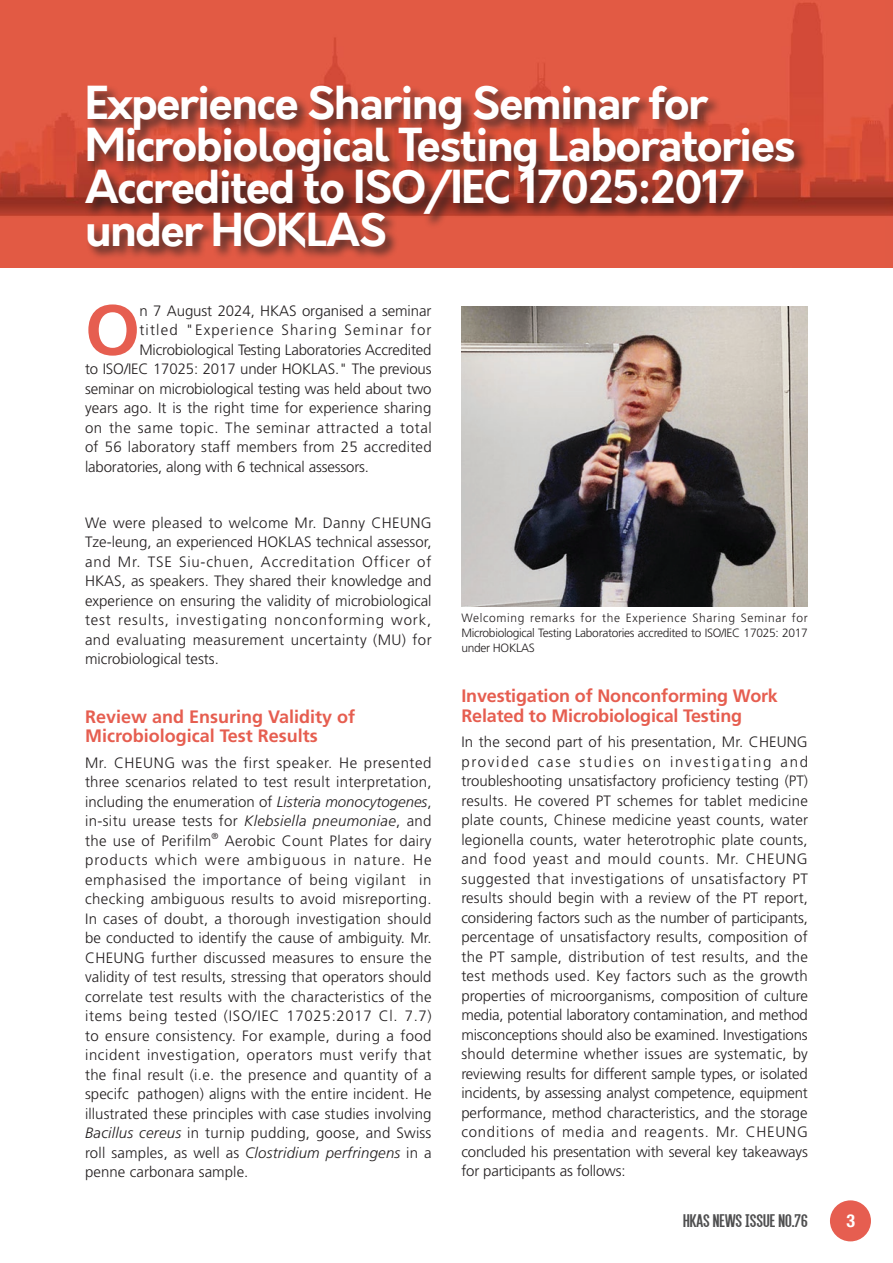
<style>
.page{position:relative;width:893px;height:1263px;background:#fff}
.page>*{position:absolute;margin:0;border:0;box-sizing:border-box;transform-origin:0 0}
.t1{font:700 70.8px "Frutiger LT Std";color:#e65e50}
.t2{font:700 43.5px/42px "Cello Sans";letter-spacing:-.025em;color:#fff}
.t3{font:19.5px "Alegre Sans";color:#4f4f50}
.t4{font:700 18px/19.5px "Frutiger LT Std";letter-spacing:-.01em;color:#e65e50}
.t5{font:700 condensed 18px "Helvetica Neue";color:#fff}
.t6{font:300 15px/19.5px "Frutiger LT Std";color:#231f20;text-align:justify}
.t7{font:300 15px "Frutiger LT Std";letter-spacing:.02em;color:#231f20}
.t8{font:300 15px "Frutiger LT Std";letter-spacing:.04em;color:#231f20}
.t9{font:300 15px "Frutiger LT Std";letter-spacing:.075em;color:#231f20}
.t10{font:300 12px/15px "Frutiger LT Std";letter-spacing:-.025em;color:#231f20;text-align:justify}
.t11{font:300 8.7px "Frutiger LT Std";color:#231f20}
.s1{font-style:italic}
</style>
<div class="page">
<img style="left:0;top:1px;width:893px;height:267px">
<div style="left:84px;top:85px;width:724px;height:176px;background:#231f20;opacity:.75"></div>
<div style="left:830px;top:1200px;width:41px;height:41px;background:#e65e50;border-radius:50%"></div>
<img style="left:461px;top:306px;width:347px;height:300px">
<h2 class="t2" style="left:85px;top:82px;width:712px">Experience Sharing Seminar for<br>Microbiological Testing Laboratories<br>Accredited to ISO/IEC 17025:2017 under HOKLAS</h2>
<p class="t1" style="left:85px;top:289px;width:57px">O</p>
<p class="t6" style="left:139px;top:301px;width:294px">n 7 August 2024, HKAS organised a seminar</p>
<p class="t9" style="left:139px;top:322px;width:294px">titled "Experience Sharing Seminar for</p>
<p class="t6" style="left:139px;top:340px;width:294px">Microbiological Testing Laboratories Accredited</p>
<p class="t6" style="left:85px;top:360px;width:348px">to ISO/IEC 17025: 2017 under HOKLAS." The previous</p>
<p class="t6" style="left:85px;top:379px;width:348px">seminar on microbiological testing was held about two</p>
<p class="t6" style="left:85px;top:399px;width:348px">years ago. It is the right time for experience sharing</p>
<p class="t8" style="left:85px;top:419px;width:348px">on the same topic. The seminar attracted a total</p>
<p class="t7" style="left:85px;top:439px;width:348px">of 56 laboratory staff members from 25 accredited</p>
<p class="t6" style="left:85px;top:457px;width:285px">laboratories, along with 6 technical assessors.</p>
<p class="t6" style="left:85px;top:513px;width:348px">We were pleased to welcome Mr. Danny CHEUNG Tze-leung, an experienced HOKLAS technical assessor, and Mr. TSE Siu-chuen, Accreditation Officer of HKAS, as speakers. They shared their knowledge and experience on ensuring the validity of microbiological test results, investigating nonconforming work, and evaluating measurement uncertainty (MU) for microbiological tests.</p>
<p class="t4" style="left:85px;top:707px;width:272px">Review and Ensuring Validity of<br>Microbiological Test Results</p>
<p class="t6" style="left:85px;top:753px;width:348px">Mr. CHEUNG was the first speaker. He presented three scenarios related to test result interpretation, including the enumeration of <span class="s1">Listeria monocytogenes</span>, in-situ urease tests for <span class="s1">Klebsiella pneumoniae</span>, and the use of Perifilm</p>
<p class="t11" style="left:212px;top:831px;width:8px">®</p>
<p class="t6" style="left:85px;top:831px;width:348px;text-indent:140px">Aerobic Count Plates for dairy products which were ambiguous in nature. He emphasised the importance of being vigilant in checking ambiguous results to avoid misreporting.<br>In cases of doubt, a thorough investigation should be conducted to identify the cause of ambiguity. Mr.<br>CHEUNG further discussed measures to ensure the validity of test results, stressing that operators should correlate test results with the characteristics of the items being tested (ISO/IEC 17025:2017 Cl. 7.7) to ensure consistency. For example, during a food incident investigation, operators must verify that the final result (i.e. the presence and quantity of a specifc pathogen) aligns with the entire incident. He illustrated these principles with case studies involving <span class="s1">Bacillus cereus</span> in turnip pudding, goose, and Swiss roll samples, as well as <span class="s1">Clostridium perfringens</span> in a penne carbonara sample.</p>
<p class="t10" style="left:461px;top:610px;width:348px">Welcoming remarks for the Experience Sharing Seminar for Microbiological Testing Laboratories accredited to ISO/IEC 17025: 2017 under HOKLAS</p>
<p class="t4" style="left:461px;top:686px;width:318px">Investigation of Nonconforming Work<br>Related to Microbiological Testing</p>
<p class="t6" style="left:461px;top:733px;width:348px">In the second part of his presentation, Mr. CHEUNG provided case studies on investigating and troubleshooting unsatisfactory proficiency testing (PT) results. He covered PT schemes for tablet medicine plate counts, Chinese medicine yeast counts, water legionella counts, water heterotrophic plate counts, and food yeast and mould counts. Mr. CHEUNG suggested that investigations of unsatisfactory PT results should begin with a review of the PT report, considering factors such as the number of participants, percentage of unsatisfactory results, composition of the PT sample, distribution of test results, and the test methods used. Key factors such as the growth properties of microorganisms, composition of culture media, potential laboratory contamination, and method misconceptions should also be examined. Investigations should determine whether issues are systematic, by reviewing results for different sample types, or isolated incidents, by assessing analyst competence, equipment performance, method characteristics, and the storage conditions of media and reagents. Mr. CHEUNG concluded his presentation with several key takeaways for participants as follows:</p>
<h3 class="t3" style="left:683px;top:1209px;width:126px">HKAS NEWS ISSUE NO.76</h3>
<p class="t5" style="left:846px;top:1206px;width:10px">3</p>
</div>
